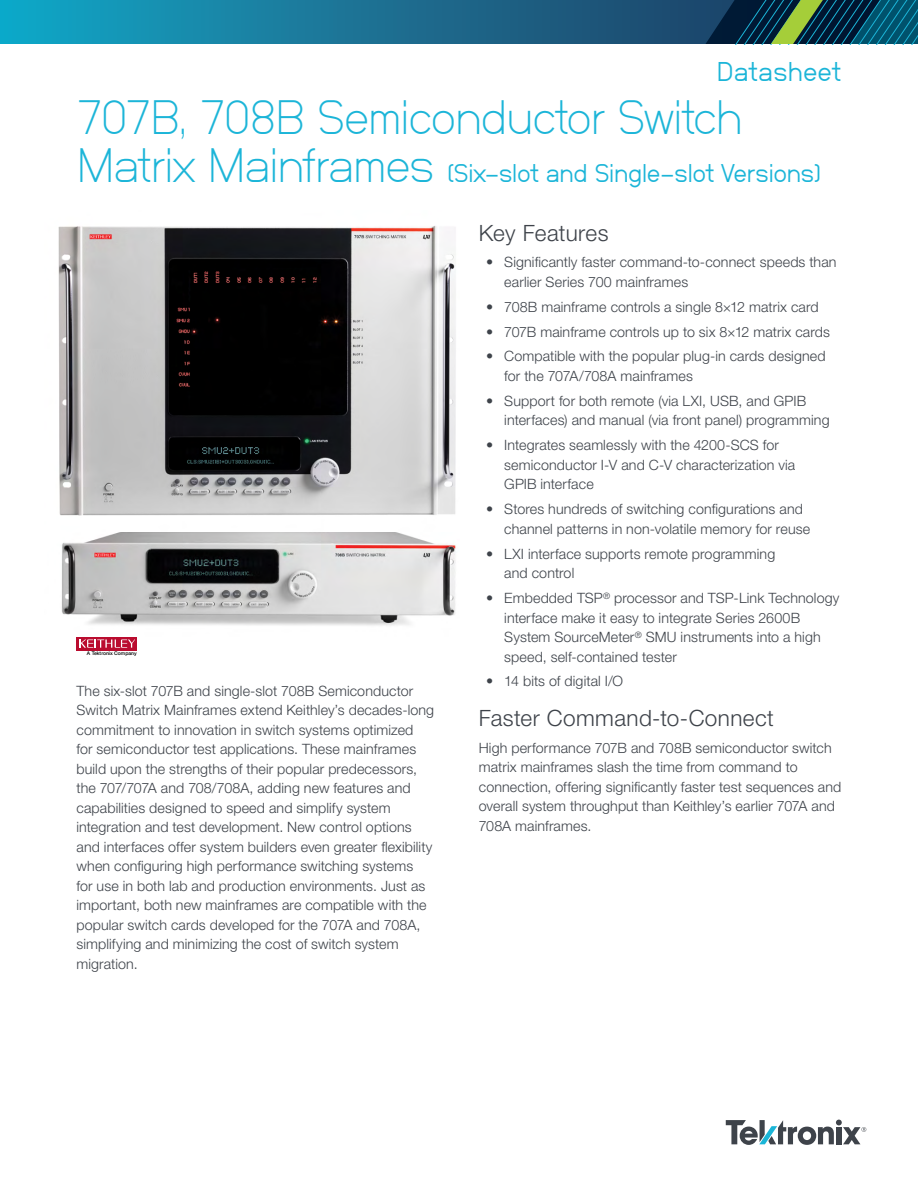
<style>
.page{position:relative;width:918px;height:1188px;background:#fff}
.page>*{position:absolute;margin:0;border:0;box-sizing:border-box;transform-origin:0 0}
.t1{font:48px "Neubau Grotesk Mag";letter-spacing:-.03em;color:#1cb5d8}
.t2{font:27px "Neubau Grotesk Nor";letter-spacing:-.005em;color:#1cb5d8}
.t3{font:25.5px "Neubau Grotesk Nor";letter-spacing:-.025em;color:#1cb5d8}
.t4{font:300 22.5px "Helvetica Neue LT Std";letter-spacing:.015em;color:#3e434a}
.t5{font:300 14.25px/19.5px "Helvetica Neue LT Std";letter-spacing:.01em;color:#3e434a}
.t6{font:500 5.1px "Helvetica Neue";color:#000}
.s1{font-family:"Neubau Grotesk Mag";font-size:48px}
.s2{color:#182321}
</style>
<div class="page">
<svg style="left:726px;top:1120px;width:140px;height:25px"></svg>
<svg style="left:0;top:0;width:918px;height:44px;background:#186b88"></svg>
<img style="left:61px;top:532px;width:395px;height:94px">
<img style="left:58px;top:226px;width:398px;height:290px">
<div style="left:76px;top:637px;width:61px;height:13px;background:#ba0c2f"></div>
<svg style="left:79px;top:639px;width:56px;height:9px"></svg>
<h2 class="t2" style="left:717px;top:56px;width:126px">Datasheet</h2>
<h1 class="t1" style="left:76px;top:89px;width:668px">707B, 708B Semiconductor Switch</h1>
<h3 class="t3" style="left:76px;top:158px;width:747px"><span class="s1">Matrix Mainframes</span> (Six-slot and Single-slot Versions)</h3>
<p class="t6" style="left:87px;top:650px;width:51px">A Tekt<span class="s2">r</span>onix Company</p>
<p class="t5" style="left:76px;top:681px;width:359px">The six-slot 707B and single-slot 708B Semiconductor Switch Matrix Mainframes extend Keithley’s decades-long commitment to innovation in switch systems optimized<br>for semiconductor test applications. These mainframes build upon the strengths of their popular predecessors, the 707/707A and 708/708A, adding new features and capabilities designed to speed and simplify system integration and test development. New control options and interfaces offer system builders even greater flexibility when configuring high performance switching systems<br>for use in both lab and production environments. Just as important, both new mainframes are compatible with the popular switch cards developed for the 707A and 708A, simplifying and minimizing the cost of switch system migration.</p>
<h3 class="t4" style="left:479px;top:219px;width:131px">Key Features</h3>
<p class="t5" style="left:504px;top:252px;width:334px;text-indent:-18px">• Significantly faster command-to-connect speeds than earlier Series 700 mainframes</p>
<p class="t5" style="left:486px;top:297px;width:334px">• 708B mainframe controls a single 8×12 matrix card</p>
<p class="t5" style="left:486px;top:321px;width:345px">• 707B mainframe controls up to six 8×12 matrix cards</p>
<p class="t5" style="left:504px;top:346px;width:323px;text-indent:-18px">• Compatible with the popular plug-in cards designed for the 707A/708A mainframes</p>
<p class="t5" style="left:504px;top:391px;width:327px;text-indent:-18px">• Support for both remote (via LXI, USB, and GPIB interfaces) and manual (via front panel) programming</p>
<p class="t5" style="left:504px;top:435px;width:293px;text-indent:-18px">• Integrates seamlessly with the 4200-SCS for semiconductor I-V and C-V characterization via<br>GPIB interface</p>
<p class="t5" style="left:504px;top:499px;width:307px;text-indent:-18px">• Stores hundreds of switching configurations and channel patterns in non-volatile memory for reuse</p>
<p class="t5" style="left:504px;top:543px;width:272px;text-indent:-18px">• LXI interface supports remote programming and control</p>
<p class="t5" style="left:504px;top:588px;width:337px;text-indent:-18px">• Embedded TSP<sup>®</sup> processor and TSP-Link Technology interface make it easy to integrate Series 2600B System SourceMeter<sup>®</sup> SMU instruments into a high speed, self-contained tester</p>
<p class="t5" style="left:486px;top:671px;width:138px">• 14 bits of digital I/O</p>
<h3 class="t4" style="left:479px;top:705px;width:296px">Faster Command-to-Connect</h3>
<p class="t5" style="left:479px;top:737px;width:364px">High performance 707B and 708B semiconductor switch matrix mainframes slash the time from command to connection, offering significantly faster test sequences and overall system throughput than Keithley’s earlier 707A and 708A mainframes.</p>
</div>
